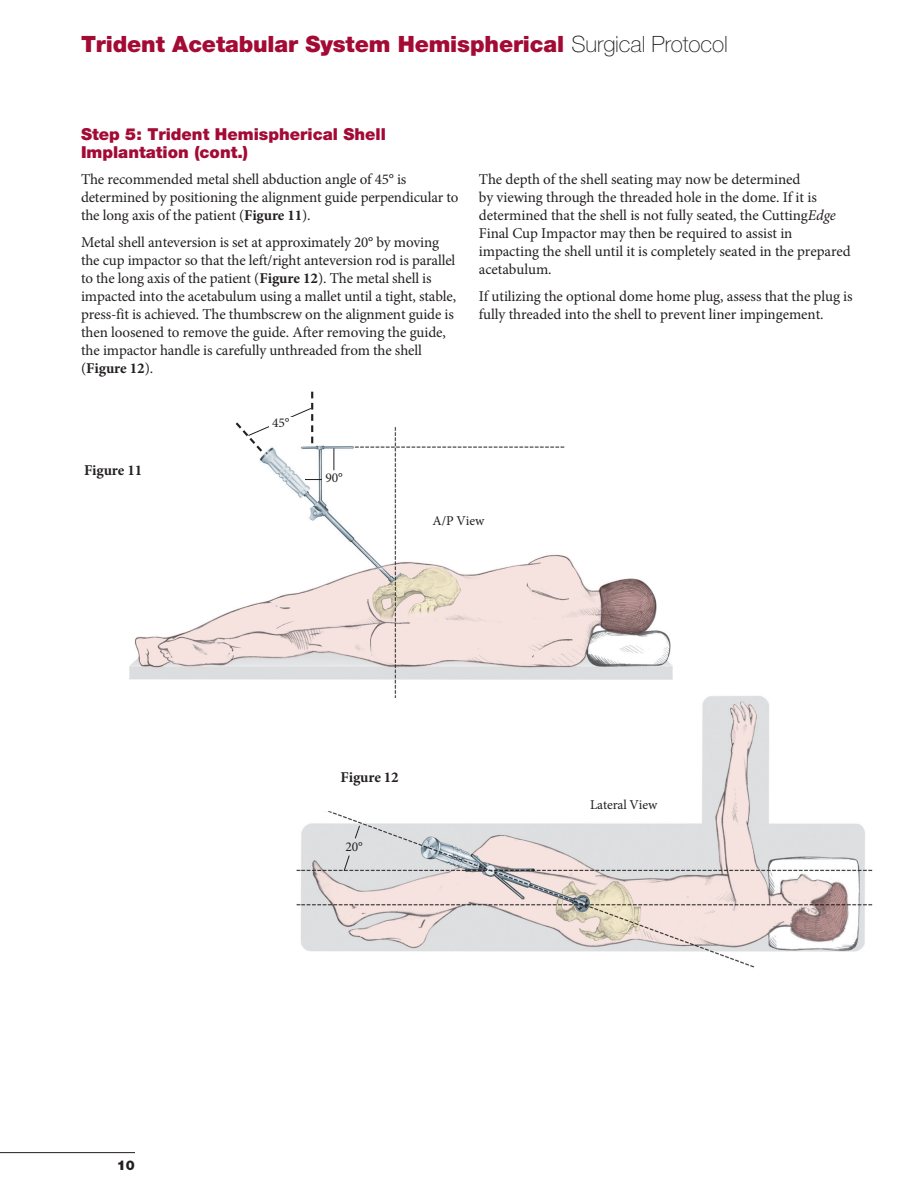
<style>
.page{position:relative;width:918px;height:1188px;background:#fff}
.page>*{position:absolute;margin:0;border:0;box-sizing:border-box;transform-origin:0 0}
.t1{font:900 22.5px "Helvetica Neue LT Pro";letter-spacing:-.005em;color:#a30a34}
.t2{font:900 16.5px/18px "Helvetica Neue LT Pro";color:#a30a34}
.t3{font:15px/18px "Minion Pro";letter-spacing:-.01em;color:#231f20}
.t4{font:700 15px "Minion Pro";letter-spacing:-.01em;color:#231f20}
.t5{font:13.5px "Minion Pro";letter-spacing:-.01em;color:#231f20}
.t6{font:900 13.5px "Helvetica Neue LT Pro";color:#231f20}
.s1{font-weight:100;color:#231f20}
.s2{font-weight:700}
.s3{font-style:italic}
</style>
<div class="page">
<img style="left:129px;top:425px;width:544px;height:268px">
<hr style="left:0;top:1152px;width:135px;height:1px;background:#231f20">
<svg style="left:305px;top:479px;width:17px;height:1px"></svg>
<svg style="left:334px;top:448px;width:1px;height:22px"></svg>
<svg style="left:233px;top:392px;width:80px;height:62px"></svg>
<div style="left:269px;top:417px;width:24px;height:16px;background:#fff"></div>
<img style="left:296px;top:693px;width:577px;height:275px">
<svg style="left:343px;top:855px;width:7px;height:17px"></svg>
<svg style="left:354px;top:825px;width:7px;height:14px"></svg>
<div style="left:322px;top:472px;width:24px;height:16px;background:#fff"></div>
<h1 class="t1" style="left:81px;top:30px;width:648px">Trident Acetabular System Hemispherical <span class="s1">Surgical Protocol</span></h1>
<p class="t2" style="left:81px;top:125px;width:307px">Step 5: Trident Hemispherical Shell<br>Implantation (cont.)</p>
<p class="t3" style="left:81px;top:170px;width:379px">The recommended metal shell abduction angle of 45° is determined by positioning the alignment guide perpendicular to the long axis of the patient (<span class="s2">Figure 11</span>).</p>
<p class="t3" style="left:81px;top:233px;width:377px">Metal shell anteversion is set at approximately 20° by moving the cup impactor so that the left/right anteversion rod is parallel to the long axis of the patient (<span class="s2">Figure 12</span>). The metal shell is impacted into the acetabulum using a mallet until a tight, stable, press-fit is achieved. The thumbscrew on the alignment guide is then loosened to remove the guide. After removing the guide, the impactor handle is carefully unthreaded from the shell (<span class="s2">Figure 12</span>).</p>
<p class="t5" style="left:272px;top:414px;width:19px">45°</p>
<p class="t4" style="left:84px;top:459px;width:60px">Figure 11</p>
<p class="t5" style="left:325px;top:469px;width:19px">90°</p>
<p class="t3" style="left:479px;top:170px;width:373px">The depth of the shell seating may now be determined<br>by viewing through the threaded hole in the dome. If it is determined that the shell is not fully seated, the Cutting<span class="s3">Edge </span>Final Cup Impactor may then be required to assist in impacting the shell until it is completely seated in the prepared acetabulum.</p>
<p class="t3" style="left:479px;top:287px;width:375px">If utilizing the optional dome home plug, assess that the plug is fully threaded into the shell to prevent liner impingement.</p>
<p class="t6" style="left:117px;top:1157px;width:20px">10</p>
<p class="t5" style="left:433px;top:512px;width:53px">A/P View</p>
<p class="t4" style="left:341px;top:767px;width:60px">Figure 12</p>
<p class="t5" style="left:346px;top:838px;width:19px">20°</p>
<p class="t5" style="left:590px;top:796px;width:69px">Lateral View</p>
</div>
